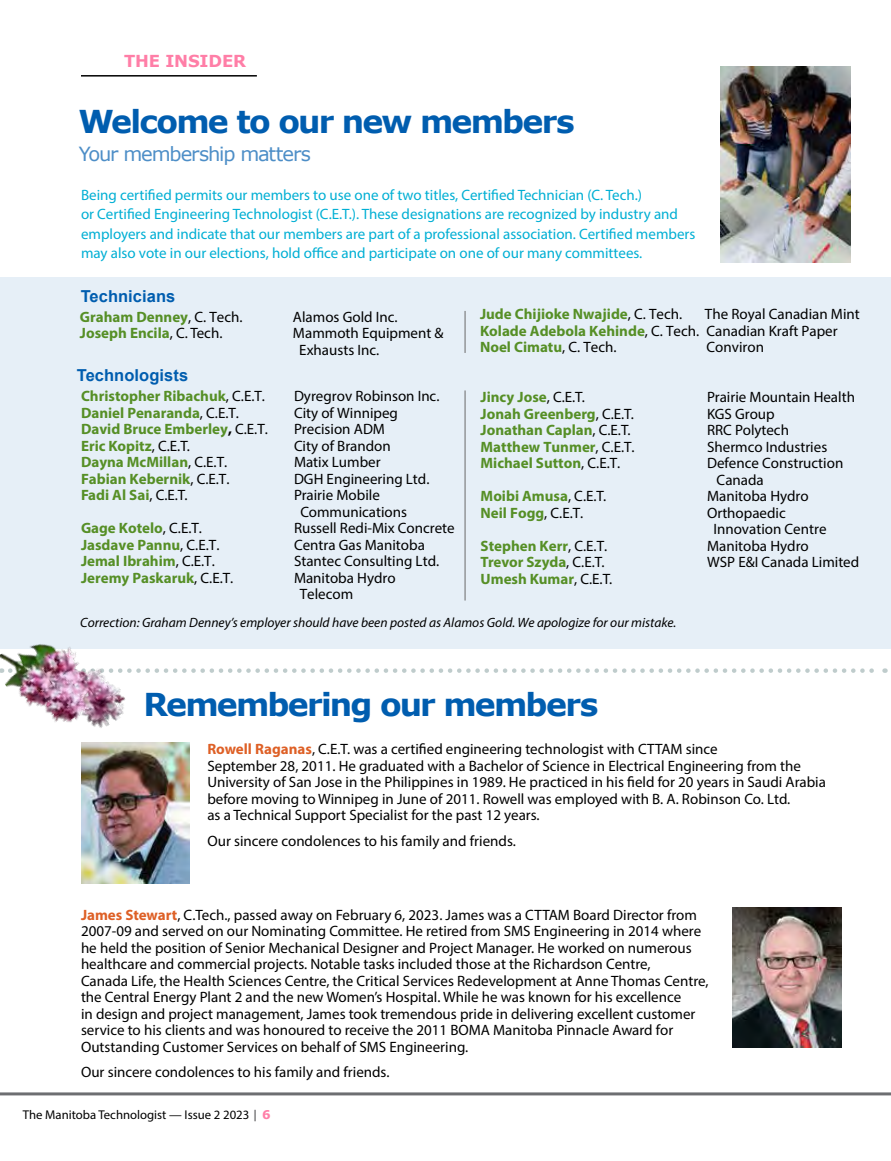
<style>
.page{position:relative;width:891px;height:1161px;background:#fff}
.page>*{position:absolute;margin:0;border:0;box-sizing:border-box;transform-origin:0 0}
.t1{font:700 31.5px "Verdana";letter-spacing:-.06em;color:#005daf}
.t2{font:19.5px "Verdana";letter-spacing:-.055em;color:#4d8ec7}
.t3{font:700 16.5px "Arial";letter-spacing:.005em;color:#005daf}
.t4{font:700 16.5px "Verdana";letter-spacing:-.01em;color:#ff7ea7}
.t5{font:15px/16.5px "Myriad Pro";color:#000}
.t6{font:700 15px "Myriad Pro";color:#568f26}
.t7{font:15px/19.5px "Myriad Pro";color:#00afd4}
.t8{font:italic 13.5px "Myriad Pro";color:#000}
.t9{font:12.75px "Myriad Pro";color:#000}
.s1{font-weight:400;color:#000}
.s2{color:#000}
.s3{font-weight:700;color:#568f26}
.s4{font-weight:700;color:#de6026}
.s5{font-family:"Verdana";font-size:12px;color:#4d4d4f}
.s6{font-family:"Verdana";font-weight:700;font-size:12px;color:#ff7ea7}
</style>
<div class="page">
<hr style="left:0;top:1092px;width:891px;height:3px;background:#6d6e71">
<svg style="left:136px;top:668px;width:750px;height:5px"></svg>
<div style="left:0;top:277px;width:890px;height:371px;background:#e6eff7"></div>
<hr style="left:81px;top:75px;width:176px;height:2px;background:#000">
<hr style="left:464px;top:311px;width:2px;height:42px;background:#939598">
<hr style="left:464px;top:390px;width:2px;height:211px;background:#939598">
<img style="left:0;top:644px;width:136px;height:84px">
<img style="left:720px;top:66px;width:131px;height:196px">
<img style="left:81px;top:742px;width:109px;height:142px">
<img style="left:733px;top:907px;width:108px;height:141px">
<p class="t4" style="left:124px;top:50px;width:123px">THE INSIDER</p>
<h1 class="t1" style="left:79px;top:101px;width:498px">Welcome to our new members</h1>
<h2 class="t2" style="left:79px;top:142px;width:234px">Your membership matters</h2>
<p class="t7" style="left:81px;top:185px;width:616px">Being certified permits our members to use one of two titles, Certified Technician (C. Tech.)<br>or Certified Engineering Technologist (C.E.T.). These designations are recognized by industry and employers and indicate that our members are part of a professional association. Certified members may also vote in our elections, hold office and participate on one of our many committees.</p>
<p class="t3" style="left:81px;top:285px;width:96px">Technicians</p>
<p class="t6" style="left:80px;top:307px;width:164px">Graham Denney<span class="s1">, C. Tech.</span></p>
<p class="t5" style="left:293px;top:308px;width:106px">Alamos Gold Inc.</p>
<p class="t6" style="left:80px;top:323px;width:144px">Joseph Encila<span class="s1">, C. Tech.</span></p>
<p class="t5" style="left:299px;top:325px;width:146px;text-indent:-6px">Mammoth Equipment &amp;<br>Exhausts Inc.</p>
<p class="t3" style="left:77px;top:364px;width:113px">Technologists</p>
<p class="t6" style="left:81px;top:387px;width:186px">Christopher Ribachuk<span class="s1">, C.E.T.</span></p>
<p class="t5" style="left:294px;top:388px;width:147px">Dyregrov Robinson Inc.</p>
<p class="t6" style="left:81px;top:403px;width:160px">Daniel Penaranda<span class="s1">, C.E.T.</span></p>
<p class="t5" style="left:294px;top:404px;width:106px">City of Winnipeg</p>
<p class="t6" style="left:81px;top:420px;width:188px">David Bruce Emberley<span class="s2">,</span> <span class="s1">C.E.T.</span></p>
<p class="t5" style="left:294px;top:421px;width:93px">Precision ADM</p>
<p class="t6" style="left:81px;top:436px;width:111px">Eric Kopitz<span class="s1">, C.E.T.</span></p>
<p class="t5" style="left:294px;top:437px;width:98px">City of Brandon</p>
<p class="t6" style="left:81px;top:453px;width:148px">Dayna McMillan<span class="s1">, C.E.T.</span></p>
<p class="t5" style="left:294px;top:454px;width:88px">Matix Lumber</p>
<p class="t6" style="left:81px;top:469px;width:150px">Fabian Kebernik<span class="s1">, C.E.T.</span></p>
<p class="t5" style="left:294px;top:470px;width:137px">DGH Engineering Ltd.</p>
<p class="t6" style="left:81px;top:486px;width:108px">Fadi Al Sai<span class="s1">, C.E.T.</span></p>
<p class="t5" style="left:300px;top:487px;width:108px;text-indent:-6px">Prairie Mobile<br>Communications</p>
<p class="t6" style="left:81px;top:519px;width:123px">Gage Kotelo<span class="s1">, C.E.T.</span></p>
<p class="t5" style="left:294px;top:520px;width:162px">Russell Redi-Mix Concrete</p>
<p class="t6" style="left:81px;top:535px;width:140px">Jasdave Pannu<span class="s1">, C.E.T.</span></p>
<p class="t5" style="left:294px;top:536px;width:132px">Centra Gas Manitoba</p>
<p class="t6" style="left:81px;top:552px;width:135px">Jemal Ibrahim<span class="s1">, C.E.T.</span></p>
<p class="t5" style="left:294px;top:553px;width:147px">Stantec Consulting Ltd.</p>
<p class="t6" style="left:81px;top:568px;width:154px">Jeremy Paskaruk<span class="s1">, C.E.T.</span></p>
<p class="t5" style="left:300px;top:569px;width:97px;text-indent:-6px">Manitoba Hydro<br>Telecom</p>
<p class="t6" style="left:480px;top:304px;width:204px">Jude Chijioke Nwajide<span class="s1">, C. Tech.</span></p>
<p class="t5" style="left:480px;top:306px;width:381px;text-indent:225px">The Royal Canadian Mint<br><span class="s3">Kolade Adebola Kehinde</span>, C. Tech. Canadian Kraft Paper<br><span class="s3">Noel Cimatu</span>, C. Tech.</p>
<p class="t5" style="left:707px;top:339px;width:59px">Conviron</p>
<p class="t6" style="left:481px;top:387px;width:106px">Jincy Jose<span class="s1">, C.E.T.</span></p>
<p class="t5" style="left:707px;top:389px;width:149px">Prairie Mountain Health</p>
<p class="t6" style="left:481px;top:404px;width:155px">Jonah Greenberg<span class="s1">, C.E.T.</span></p>
<p class="t5" style="left:707px;top:405px;width:69px">KGS Group</p>
<p class="t6" style="left:481px;top:420px;width:152px">Jonathan Caplan<span class="s1">, C.E.T.</span></p>
<p class="t5" style="left:707px;top:422px;width:83px">RRC Polytech</p>
<p class="t6" style="left:481px;top:437px;width:156px">Matthew Tunmer<span class="s1">, C.E.T.</span></p>
<p class="t5" style="left:707px;top:438px;width:122px">Shermco Industries</p>
<p class="t6" style="left:481px;top:453px;width:141px">Michael Sutton<span class="s1">, C.E.T.</span></p>
<p class="t5" style="left:717px;top:455px;width:128px;text-indent:-10px">Defence Construction<br>Canada</p>
<p class="t6" style="left:481px;top:486px;width:127px">Moibi Amusa<span class="s1">, C.E.T.</span></p>
<p class="t5" style="left:707px;top:488px;width:103px">Manitoba Hydro</p>
<p class="t6" style="left:481px;top:503px;width:104px">Neil Fogg<span class="s1">, C.E.T.</span></p>
<p class="t5" style="left:713px;top:504px;width:115px;text-indent:-6px">Orthopaedic<br>Innovation Centre</p>
<p class="t6" style="left:481px;top:536px;width:128px">Stephen Kerr<span class="s1">, C.E.T.</span></p>
<p class="t5" style="left:707px;top:537px;width:103px">Manitoba Hydro</p>
<p class="t6" style="left:481px;top:552px;width:125px">Trevor Szyda<span class="s1">, C.E.T.</span></p>
<p class="t5" style="left:707px;top:554px;width:154px">WSP E&amp;I Canada Limited</p>
<p class="t6" style="left:481px;top:569px;width:133px">Umesh Kumar<span class="s1">, C.E.T.</span></p>
<p class="t8" style="left:80px;top:614px;width:597px">Correction: Graham Denney’s employer should have been posted as Alamos Gold. We apologize for our mistake.</p>
<h1 class="t1" style="left:144px;top:684px;width:456px">Remembering our members</h1>
<p class="t5" style="left:207px;top:741px;width:620px"><span class="s4">Rowell Raganas</span>, C.E.T. was a certified engineering technologist with CTTAM since<br>September 28, 2011. He graduated with a Bachelor of Science in Electrical Engineering from the University of San Jose in the Philippines in 1989. He practiced in his field for 20 years in Saudi Arabia before moving to Winnipeg in June of 2011. Rowell was employed with B. A. Robinson Co. Ltd.<br>as a Technical Support Specialist for the past 12 years.</p>
<p class="t5" style="left:207px;top:832px;width:310px">Our sincere condolences to his family and friends.</p>
<p class="t5" style="left:81px;top:906px;width:629px"><span class="s4">James Stewart</span>, C.Tech., passed away on February 6, 2023. James was a CTTAM Board Director from 2007-09 and served on our Nominating Committee. He retired from SMS Engineering in 2014 where he held the position of Senior Mechanical Designer and Project Manager. He worked on numerous healthcare and commercial projects. Notable tasks included those at the Richardson Centre,<br>Canada Life, the Health Sciences Centre, the Critical Services Redevelopment at Anne Thomas Centre, the Central Energy Plant 2 and the new Women’s Hospital. While he was known for his excellence<br>in design and project management, James took tremendous pride in delivering excellent customer service to his clients and was honoured to receive the 2011 BOMA Manitoba Pinnacle Award for Outstanding Customer Services on behalf of SMS Engineering.</p>
<p class="t5" style="left:81px;top:1064px;width:310px">Our sincere condolences to his family and friends.</p>
<p class="t9" style="left:23px;top:1107px;width:249px">The Manitoba Technologist — Issue 2 2023 <span class="s5">|</span> <span class="s6">6</span></p>
</div>
